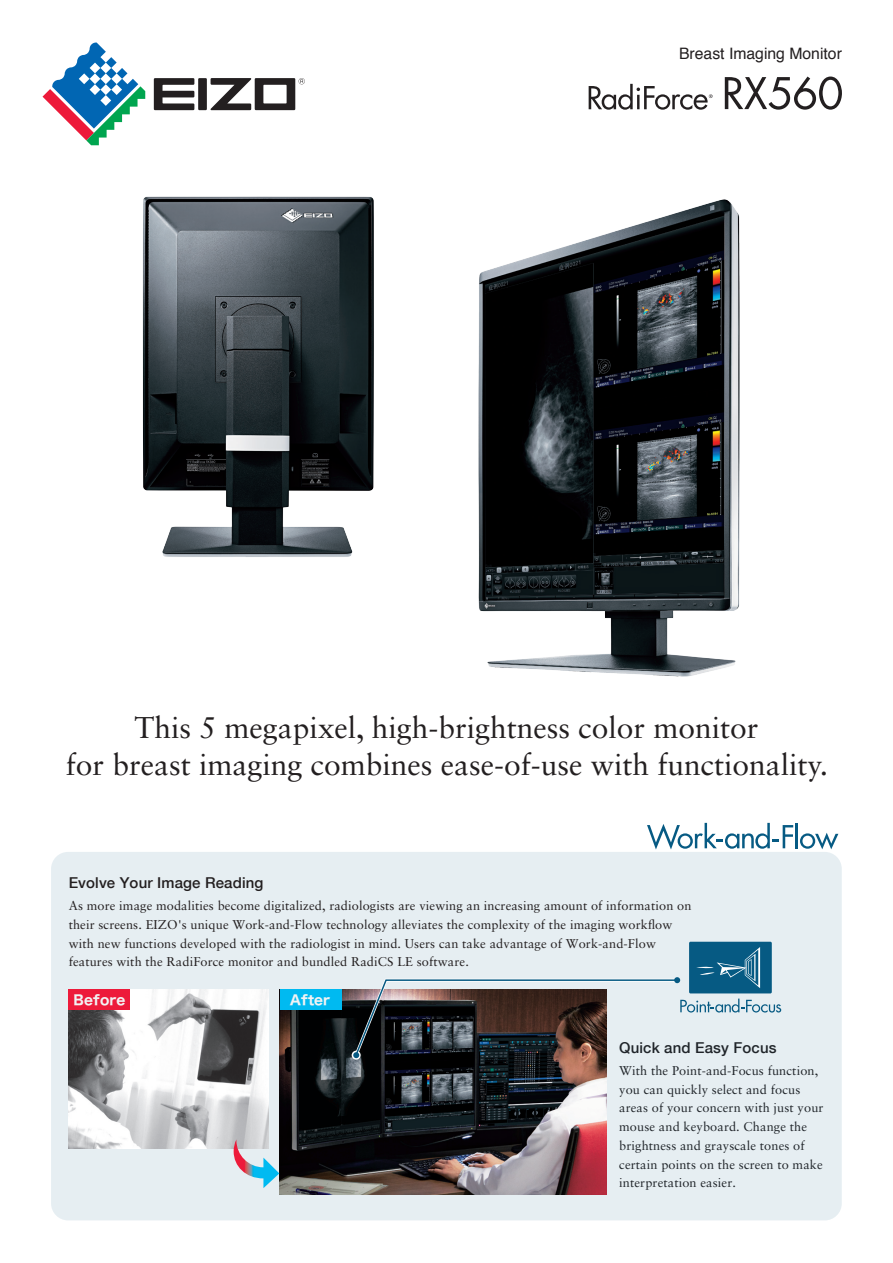
<style>
.page{position:relative;width:893px;height:1263px;background:#fff}
.page>*{position:absolute;margin:0;border:0;box-sizing:border-box;transform-origin:0 0}
.t1{font:30px/37.5px "Sabon LT Std";color:#231f20;text-align:center}
.t2{font:15.75px "Helvetica";color:#231f20}
.t3{font:500 15px "Helvetica Neue";letter-spacing:.01em;color:#231f20}
.t4{font:13.5px "Hira Kaku Std N W7";letter-spacing:.005em;color:#f2f3f4}
.t5{font:12.75px/18.8px "Sabon LT Std";letter-spacing:.01em;color:#231f20}
</style>
<div class="page">
<svg style="left:589px;top:84px;width:124px;height:26px"></svg>
<svg style="left:725px;top:77px;width:117px;height:33px"></svg>
<img style="left:142px;top:196px;width:232px;height:361px">
<img style="left:478px;top:199px;width:262px;height:478px">
<div style="left:51px;top:852px;width:791px;height:368px;background:#e6eef2;border-radius:17px"></div>
<svg style="left:647px;top:823px;width:146px;height:26px"></svg>
<hr style="left:795px;top:823px;width:3px;height:25px;background:#065a83">
<svg style="left:800px;top:833px;width:38px;height:16px"></svg>
<img style="left:280px;top:989px;width:326px;height:205px">
<div style="left:280px;top:989px;width:61px;height:21px;background:#00baf1"></div>
<img style="left:68px;top:989px;width:200px;height:160px">
<div style="left:69px;top:989px;width:61px;height:21px;background:#ed1a3a"></div>
<svg style="left:234px;top:1139px;width:45px;height:49px"></svg>
<div style="left:352px;top:1051px;width:9px;height:9px;border:3px solid #fff;border-radius:50%"></div>
<div style="left:689px;top:942px;width:83px;height:51px;background:#065a83"></div>
<svg style="left:352px;top:947px;width:429px;height:112px"></svg>
<svg style="left:154px;top:78px;width:151px;height:32px"></svg>
<svg style="left:43px;top:43px;width:102px;height:102px"></svg>
<p class="t2" style="left:679px;top:41px;width:164px">Breast Imaging Monitor</p>
<h1 class="t1" style="left:66px;top:708px;width:764px">This 5 megapixel, high-brightness color monitor<br>for breast imaging combines ease-of-use with functionality.</h1>
<p class="t3" style="left:69px;top:874px;width:196px">Evolve Your Image Reading</p>
<p class="t5" style="left:655px;top:896px;width:38px;text-indent:-587px">As more image modalities become digitalized, radiologists are viewing an increasing amount of information on ow</p>
<p class="t5" style="left:69px;top:915px;width:589px">their screens. EIZO s' unique Work-and-Flow technology alleviates the complexity of the imaging work with new functions developed with the radiologist in mind. Users can take advantage of Work-and-Flow features with the RadiForce monitor and bundled RadiCS LE software.</p>
<p class="t4" style="left:74px;top:990px;width:53px">Before</p>
<p class="t4" style="left:290px;top:990px;width:42px">After</p>
<p class="t3" style="left:619px;top:1039px;width:159px">Quick and Easy Focus</p>
<p class="t5" style="left:619px;top:1061px;width:206px">With the Point-and-Focus function, you can quickly select and focus areas of your concern with just your mouse and keyboard. Change the brightness and grayscale tones of certain points on the screen to make interpretation easier.</p>
</div>
